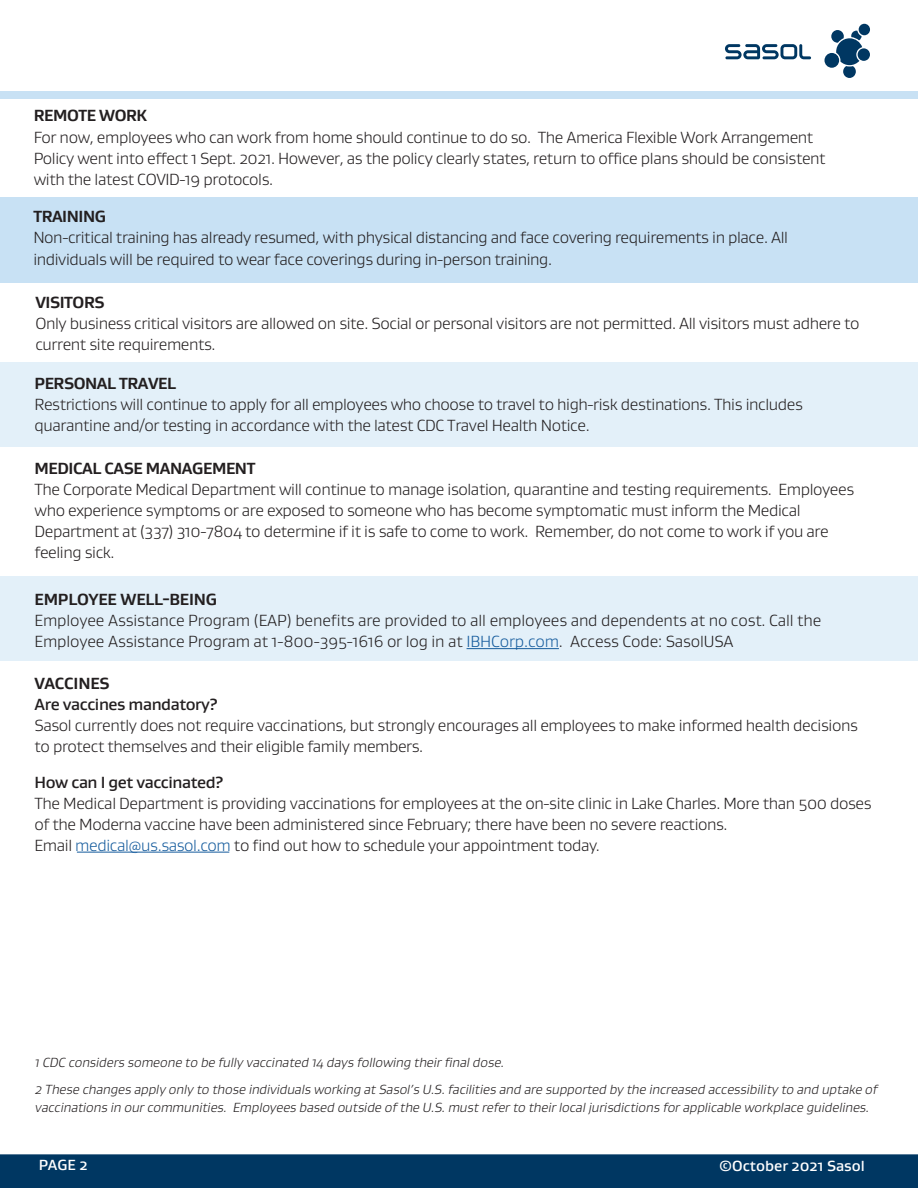
<style>
.page{position:relative;width:918px;height:1188px;background:#fff}
.page>*{position:absolute;margin:0;border:0;box-sizing:border-box;transform-origin:0 0}
.t1{font:300 16.5px/21px "Gustan";letter-spacing:-.025em;color:#231f20}
.t2{font:700 16.5px "Gustan";letter-spacing:-.025em;color:#231f20}
.t3{font:500 15px "Gustan";color:#fff}
.t4{font:italic 300 13.5px/18px "Gustan";color:#231f20}
.s1{font-weight:700}
.s2{color:#175d9e}
.s3{font-weight:500}
</style>
<div class="page">
<div style="left:0;top:363px;width:918px;height:84px;background:#e3f0f9"></div>
<div style="left:0;top:576px;width:918px;height:84px;background:#e3f0f9"></div>
<div style="left:0;top:1154px;width:918px;height:34px;background:#003762"></div>
<hr style="left:467px;top:648px;width:92px;height:1px;background:#175d9e">
<hr style="left:77px;top:852px;width:152px;height:1px;background:#175d9e">
<div style="left:825px;top:53px;width:14px;height:15px;background:#003762;border-radius:50%"></div>
<div style="left:858px;top:48px;width:12px;height:13px;background:#003762;border-radius:50%"></div>
<div style="left:859px;top:24px;width:11px;height:11px;background:#003762;border-radius:50%"></div>
<svg style="left:831px;top:30px;width:31px;height:48px"></svg>
<svg style="left:725px;top:44px;width:86px;height:15px"></svg>
<div style="left:0;top:91px;width:918px;height:7px;background:#c8e1f4"></div>
<div style="left:0;top:197px;width:918px;height:85px;background:#c8e1f4"></div>
<p class="t2" style="left:34px;top:105px;width:115px">REMOTE WORK</p>
<p class="t1" style="left:34px;top:126px;width:793px">For now, employees who can work from home should continue to do so. The America Flexible Work Arrangement<br>Policy went into effect 1 Sept. 2021. However, as the policy clearly states, return to office plans should be consistent with the latest COVID-19 protocols.</p>
<p class="t2" style="left:33px;top:206px;width:74px">TRAINING</p>
<p class="t1" style="left:33px;top:227px;width:756px">Non-critical training has already resumed, with physical distancing and face covering requirements in place. All individuals will be required to wear face coverings during in-person training.</p>
<p class="t1" style="left:35px;top:291px;width:826px"><span class="s1">VISITORS<br></span>Only business critical visitors are allowed on site. Social or personal visitors are not permitted. All visitors must adhere to current site requirements.</p>
<p class="t1" style="left:35px;top:372px;width:770px"><span class="s1">PERSONAL TRAVEL<br></span>Restrictions will continue to apply for all employees who choose to travel to high-risk destinations. This includes quarantine and/or testing in accordance with the latest CDC Travel Health Notice.</p>
<p class="t2" style="left:35px;top:458px;width:222px">MEDICAL CASE MANAGEMENT</p>
<p class="t1" style="left:35px;top:479px;width:821px">The Corporate Medical Department will continue to manage isolation, quarantine and testing requirements. Employees who experience symptoms or are exposed to someone who has become symptomatic must inform the Medical Department at (337) 310-7804 to determine if it is safe to come to work. Remember, do not come to work if you are feeling sick.</p>
<p class="t2" style="left:35px;top:588px;width:184px">EMPLOYEE WELL-BEING</p>
<p class="t1" style="left:35px;top:609px;width:788px">Employee Assistance Program (EAP) benefits are provided to all employees and dependents at no cost. Call the<br>Employee Assistance Program at 1-800-395-1616 or log in at <span class="s2">IBHCorp.com</span>. Access Code: SasolUSA</p>
<p class="t1" style="left:35px;top:672px;width:825px"><span class="s1">VACCINES<br></span><span class="s3">Are vaccines mandatory?<br></span>Sasol currently does not require vaccinations, but strongly encourages all employees to make informed health decisions to protect themselves and their eligible family members.</p>
<p class="t1" style="left:35px;top:771px;width:839px"><span class="s3">How can I get vaccinated?<br></span>The Medical Department is providing vaccinations for employees at the on-site clinic in Lake Charles. More than 500 doses of the Moderna vaccine have been administered since February; there have been no severe reactions.<br>Email <span class="s2">medical@us.sasol.com</span> to find out how to schedule your appointment today.</p>
<p class="t4" style="left:35px;top:1053px;width:474px">1CDC considers someone to be fully vaccinated 14 days following theirfinaldose.</p>
<p class="t4" style="left:35px;top:1080px;width:847px">2 These changes apply only to those individuals working atSasol’s U.S.facilities and are supported by the increased accessibility to and uptake of vaccinations in ourcommunities. Employees based outside ofthe U.S.mustreferto theirlocaljurisdictions forapplicable workplace guidelines.</p>
<p class="t3" style="left:39px;top:1155px;width:50px">PAGE 2</p>
<p class="t3" style="left:719px;top:1156px;width:147px">©October 2021 Sasol</p>
</div>
